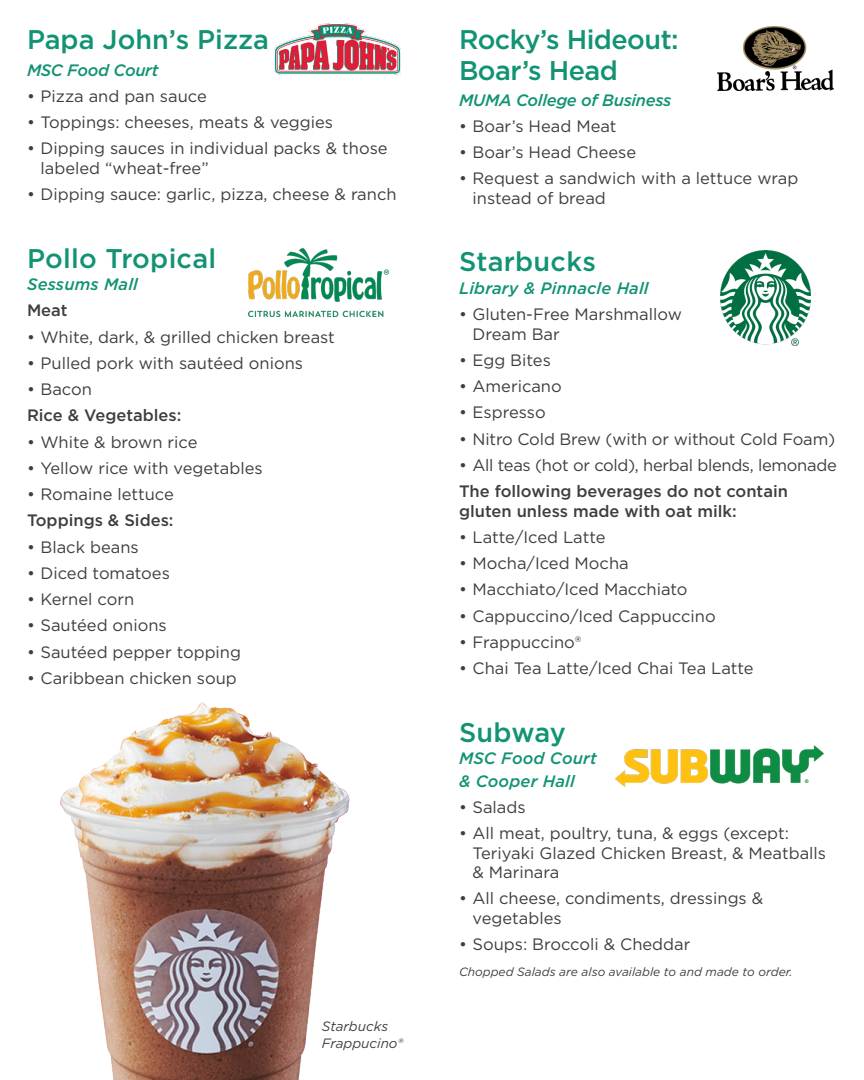
<style>
.page{position:relative;width:864px;height:1080px;background:#fff}
.page>*{position:absolute;margin:0;border:0;box-sizing:border-box;transform-origin:0 0}
.t1{font:500 27px "Gotham";color:#119374}
.t2{font:500 27px/31.5px "Gotham";letter-spacing:-.02em;color:#119374}
.t3{font:16.5px/19.5px "Gotham";color:#3e3e3f}
.t4{font:500 16.5px/19.5px "Gotham";color:#3e3e3f}
.t5{font:italic 500 16.5px/22.5px "Gotham";letter-spacing:.01em;color:#119374}
.t6{font:16.5px "Gotham";letter-spacing:-.02em;color:#3e3e3f}
.t7{font:italic 500 16.5px "Gotham";letter-spacing:-.02em;color:#119374}
.t8{font:italic 13.5px/16.5px "Gotham";color:#3e3e3f}
.t9{font:italic 12px "Gotham";color:#3e3e3f}
</style>
<div class="page">
<img style="left:275px;top:23px;width:125px;height:53px">
<img style="left:248px;top:248px;width:141px;height:68px">
<img style="left:717px;top:27px;width:116px;height:64px">
<img style="left:720px;top:250px;width:91px;height:96px">
<img style="left:616px;top:745px;width:208px;height:42px">
<img style="left:60px;top:702px;width:289px;height:378px">
<h1 class="t1" style="left:27px;top:21px;width:244px">Papa John’s Pizza</h1>
<p class="t7" style="left:27px;top:59px;width:133px">MSC Food Court</p>
<p class="t3" style="left:27px;top:86px;width:181px">• Pizza and pan sauce</p>
<p class="t3" style="left:27px;top:112px;width:308px">• Toppings: cheeses, meats &amp; veggies</p>
<p class="t3" style="left:40px;top:138px;width:349px;text-indent:-13px">• Dipping sauces in individual packs &amp; those labeled “wheat-free”</p>
<p class="t3" style="left:27px;top:184px;width:371px">• Dipping sauce: garlic, pizza, cheese &amp; ranch</p>
<h1 class="t1" style="left:27px;top:240px;width:191px">Pollo Tropical</h1>
<p class="t5" style="left:27px;top:273px;width:112px">Sessums Mall</p>
<p class="t4" style="left:27px;top:301px;width:42px">Meat</p>
<p class="t3" style="left:27px;top:327px;width:309px">• White, dark, &amp; grilled chicken breast</p>
<p class="t3" style="left:27px;top:353px;width:278px">• Pulled pork with sautéed onions</p>
<p class="t3" style="left:27px;top:379px;width:66px">• Bacon</p>
<p class="t4" style="left:27px;top:406px;width:156px">Rice &amp; Vegetables:</p>
<p class="t3" style="left:27px;top:432px;width:172px">• White &amp; brown rice</p>
<p class="t3" style="left:27px;top:458px;width:237px">• Yellow rice with vegetables</p>
<p class="t3" style="left:27px;top:484px;width:148px">• Romaine lettuce</p>
<p class="t4" style="left:27px;top:511px;width:148px">Toppings &amp; Sides:</p>
<p class="t3" style="left:27px;top:537px;width:113px">• Black beans</p>
<p class="t3" style="left:27px;top:563px;width:144px">• Diced tomatoes</p>
<p class="t3" style="left:27px;top:589px;width:109px">• Kernel corn</p>
<p class="t3" style="left:27px;top:615px;width:141px">• Sautéed onions</p>
<p class="t3" style="left:27px;top:642px;width:216px">• Sautéed pepper topping</p>
<p class="t3" style="left:27px;top:668px;width:211px">• Caribbean chicken soup</p>
<p class="t8" style="left:322px;top:1018px;width:83px">Starbucks<br>Frappucino®</p>
<h1 class="t2" style="left:459px;top:23px;width:221px">Rocky’s Hideout:<br>Boar’s Head</h1>
<p class="t7" style="left:459px;top:89px;width:214px">MUMA College of Business</p>
<p class="t3" style="left:459px;top:116px;width:159px">• Boar’s Head Meat</p>
<p class="t3" style="left:459px;top:142px;width:179px">• Boar’s Head Cheese</p>
<p class="t3" style="left:472px;top:168px;width:327px;text-indent:-13px">• Request a sandwich with a lettuce wrap instead of bread</p>
<h1 class="t1" style="left:459px;top:244px;width:138px">Starbucks</h1>
<p class="t5" style="left:459px;top:277px;width:191px">Library &amp; Pinnacle Hall</p>
<p class="t3" style="left:473px;top:304px;width:211px;text-indent:-14px">• Gluten-Free Marshmallow<br>Dream Bar</p>
<p class="t3" style="left:459px;top:350px;width:93px">• Egg Bites</p>
<p class="t3" style="left:459px;top:376px;width:104px">• Americano</p>
<p class="t3" style="left:459px;top:402px;width:88px">• Espresso</p>
<p class="t3" style="left:459px;top:429px;width:378px">• Nitro Cold Brew (with or without Cold Foam)</p>
<p class="t6" style="left:459px;top:454px;width:379px">• All teas (hot or cold), herbal blends, lemonade</p>
<p class="t4" style="left:459px;top:481px;width:331px">The following beverages do not contain gluten unless made with oat milk:</p>
<p class="t3" style="left:459px;top:527px;width:148px">• Latte/Iced Latte</p>
<p class="t3" style="left:459px;top:553px;width:171px">• Mocha/Iced Mocha</p>
<p class="t3" style="left:459px;top:579px;width:230px">• Macchiato/Iced Macchiato</p>
<p class="t3" style="left:459px;top:606px;width:258px">• Cappuccino/Iced Cappuccino</p>
<p class="t3" style="left:459px;top:632px;width:124px">• Frappuccino®</p>
<p class="t3" style="left:459px;top:658px;width:296px">• Chai Tea Latte/Iced Chai Tea Latte</p>
<h1 class="t1" style="left:459px;top:714px;width:109px">Subway</h1>
<p class="t5" style="left:459px;top:747px;width:139px">MSC Food Court &amp; Cooper Hall</p>
<p class="t3" style="left:459px;top:797px;width:68px">• Salads</p>
<p class="t3" style="left:472px;top:823px;width:355px;text-indent:-13px">• All meat, poultry, tuna, &amp; eggs (except:<br>Teriyaki Glazed Chicken Breast, &amp; Meatballs &amp; Marinara</p>
<p class="t3" style="left:472px;top:888px;width:292px;text-indent:-13px">• All cheese, condiments, dressings &amp; vegetables</p>
<p class="t3" style="left:459px;top:934px;width:233px">• Soups: Broccoli &amp; Cheddar</p>
<p class="t9" style="left:459px;top:964px;width:335px">Chopped Salads are also available to and made to order.</p>
</div>
